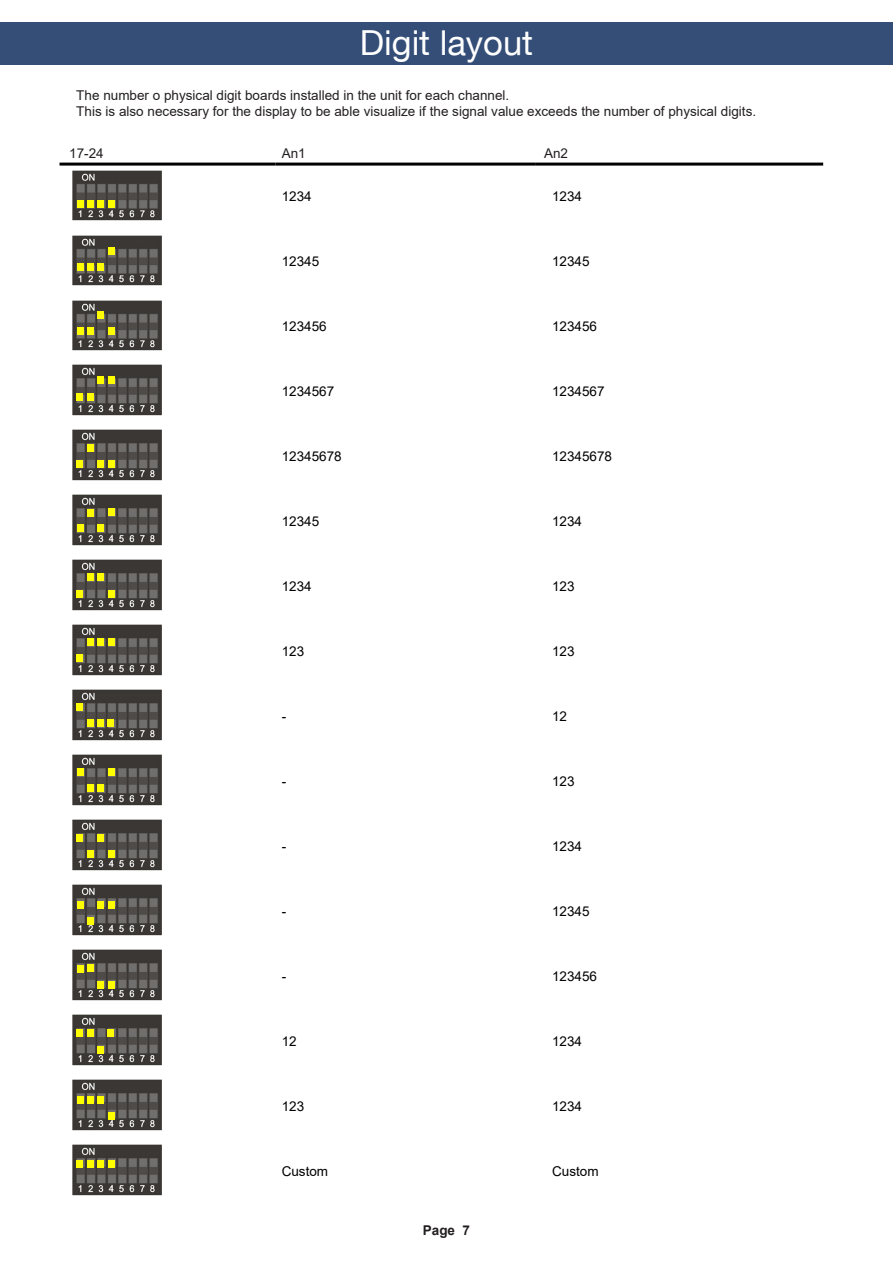
<style>
.page{position:relative;width:893px;height:1263px;background:#fff}
.page>*{position:absolute;margin:0;border:0;box-sizing:border-box;transform-origin:0 0}
.t1{font:34.5px "Helvetica Neue";color:#fff}
.t2{font:13.5px/16.2px "Arial";color:#231f20}
.t3{font:13.5px "Arial";color:#000}
.t4{font:700 13.5px "Arial";color:#231f20}
</style>
<div class="page">
<div style="left:0;top:22px;width:893px;height:43px;background:#344e78"></div>
<hr style="left:60px;top:163px;width:216px;height:3px;background:#000">
<hr style="left:276px;top:163px;width:259px;height:3px;background:#000">
<hr style="left:535px;top:163px;width:288px;height:3px;background:#000">
<img style="left:72px;top:170px;width:90px;height:51px">
<img style="left:72px;top:235px;width:90px;height:51px">
<img style="left:72px;top:300px;width:90px;height:51px">
<img style="left:72px;top:365px;width:90px;height:50px">
<img style="left:72px;top:430px;width:90px;height:50px">
<img style="left:72px;top:495px;width:90px;height:50px">
<img style="left:72px;top:560px;width:90px;height:50px">
<img style="left:72px;top:625px;width:90px;height:50px">
<img style="left:72px;top:690px;width:90px;height:50px">
<img style="left:72px;top:755px;width:90px;height:50px">
<img style="left:72px;top:820px;width:90px;height:50px">
<img style="left:72px;top:885px;width:90px;height:50px">
<img style="left:72px;top:950px;width:90px;height:50px">
<img style="left:72px;top:1015px;width:90px;height:50px">
<img style="left:72px;top:1079px;width:90px;height:51px">
<img style="left:72px;top:1144px;width:90px;height:51px">
<div style="left:87px;top:200px;width:7px;height:8px;background:#ff0"></div>
<div style="left:87px;top:393px;width:7px;height:7px;background:#ff0"></div>
<div style="left:88px;top:574px;width:6px;height:7px;background:#ff0"></div>
<div style="left:87px;top:785px;width:7px;height:7px;background:#ff0"></div>
<div style="left:87px;top:965px;width:7px;height:7px;background:#ff0"></div>
<div style="left:87px;top:263px;width:7px;height:7px;background:#ff0"></div>
<div style="left:87px;top:445px;width:7px;height:7px;background:#ff0"></div>
<div style="left:87px;top:638px;width:7px;height:8px;background:#ff0"></div>
<div style="left:87px;top:850px;width:7px;height:7px;background:#ff0"></div>
<div style="left:87px;top:1029px;width:7px;height:7px;background:#ff0"></div>
<div style="left:87px;top:328px;width:7px;height:7px;background:#ff0"></div>
<div style="left:87px;top:509px;width:7px;height:7px;background:#ff0"></div>
<div style="left:87px;top:719px;width:7px;height:8px;background:#ff0"></div>
<div style="left:87px;top:917px;width:7px;height:7px;background:#ff0"></div>
<div style="left:88px;top:1096px;width:6px;height:7px;background:#ff0"></div>
<div style="left:87px;top:1160px;width:7px;height:7px;background:#ff0"></div>
<div style="left:77px;top:201px;width:7px;height:7px;background:#ff0"></div>
<div style="left:77px;top:393px;width:6px;height:7px;background:#ff0"></div>
<div style="left:77px;top:590px;width:6px;height:7px;background:#ff0"></div>
<div style="left:77px;top:769px;width:7px;height:7px;background:#ff0"></div>
<div style="left:77px;top:965px;width:6px;height:7px;background:#ff0"></div>
<div style="left:77px;top:263px;width:7px;height:7px;background:#ff0"></div>
<div style="left:77px;top:461px;width:6px;height:7px;background:#ff0"></div>
<div style="left:77px;top:655px;width:6px;height:7px;background:#ff0"></div>
<div style="left:77px;top:835px;width:6px;height:7px;background:#ff0"></div>
<div style="left:76px;top:1029px;width:7px;height:7px;background:#ff0"></div>
<div style="left:77px;top:328px;width:6px;height:7px;background:#ff0"></div>
<div style="left:77px;top:525px;width:6px;height:7px;background:#ff0"></div>
<div style="left:77px;top:703px;width:6px;height:7px;background:#ff0"></div>
<div style="left:77px;top:901px;width:7px;height:7px;background:#ff0"></div>
<div style="left:77px;top:1096px;width:7px;height:7px;background:#ff0"></div>
<div style="left:76px;top:1160px;width:7px;height:8px;background:#ff0"></div>
<div style="left:97px;top:200px;width:7px;height:8px;background:#ff0"></div>
<div style="left:97px;top:377px;width:7px;height:7px;background:#ff0"></div>
<div style="left:97px;top:574px;width:7px;height:7px;background:#ff0"></div>
<div style="left:97px;top:785px;width:7px;height:7px;background:#ff0"></div>
<div style="left:97px;top:981px;width:7px;height:7px;background:#ff0"></div>
<div style="left:97px;top:263px;width:7px;height:7px;background:#ff0"></div>
<div style="left:97px;top:461px;width:7px;height:7px;background:#ff0"></div>
<div style="left:97px;top:638px;width:7px;height:8px;background:#ff0"></div>
<div style="left:97px;top:835px;width:7px;height:7px;background:#ff0"></div>
<div style="left:97px;top:1046px;width:7px;height:7px;background:#ff0"></div>
<div style="left:97px;top:312px;width:7px;height:7px;background:#ff0"></div>
<div style="left:97px;top:525px;width:7px;height:7px;background:#ff0"></div>
<div style="left:97px;top:719px;width:7px;height:8px;background:#ff0"></div>
<div style="left:97px;top:901px;width:7px;height:7px;background:#ff0"></div>
<div style="left:97px;top:1096px;width:7px;height:7px;background:#ff0"></div>
<div style="left:97px;top:1160px;width:7px;height:7px;background:#ff0"></div>
<div style="left:108px;top:201px;width:7px;height:7px;background:#ff0"></div>
<div style="left:108px;top:376px;width:7px;height:7px;background:#ff0"></div>
<div style="left:108px;top:590px;width:6px;height:7px;background:#ff0"></div>
<div style="left:108px;top:769px;width:7px;height:7px;background:#ff0"></div>
<div style="left:108px;top:981px;width:6px;height:7px;background:#ff0"></div>
<div style="left:108px;top:247px;width:6px;height:7px;background:#ff0"></div>
<div style="left:108px;top:461px;width:6px;height:7px;background:#ff0"></div>
<div style="left:108px;top:639px;width:7px;height:7px;background:#ff0"></div>
<div style="left:108px;top:850px;width:7px;height:7px;background:#ff0"></div>
<div style="left:108px;top:1029px;width:6px;height:7px;background:#ff0"></div>
<div style="left:108px;top:328px;width:7px;height:7px;background:#ff0"></div>
<div style="left:108px;top:509px;width:7px;height:7px;background:#ff0"></div>
<div style="left:108px;top:720px;width:6px;height:7px;background:#ff0"></div>
<div style="left:108px;top:901px;width:7px;height:7px;background:#ff0"></div>
<div style="left:108px;top:1112px;width:7px;height:8px;background:#ff0"></div>
<div style="left:108px;top:1160px;width:7px;height:7px;background:#ff0"></div>
<h1 class="t1" style="left:360px;top:22px;width:175px">Digit layout</h1>
<p class="t2" style="left:76px;top:87px;width:681px">The number o physical digit boards installed in the unit for each channel.<br>This is also necessary for the display to be able visualize if the signal value exceeds the number of physical digits.</p>
<p class="t2" style="left:69px;top:145px;width:36px">17-24</p>
<p class="t2" style="left:282px;top:145px;width:26px">An1</p>
<p class="t2" style="left:544px;top:145px;width:26px">An2</p>
<p class="t3" style="left:282px;top:187px;width:32px">1234</p>
<p class="t3" style="left:552px;top:187px;width:32px">1234</p>
<p class="t3" style="left:282px;top:252px;width:39px">12345</p>
<p class="t3" style="left:552px;top:252px;width:39px">12345</p>
<p class="t3" style="left:282px;top:317px;width:47px">123456</p>
<p class="t3" style="left:552px;top:317px;width:47px">123456</p>
<p class="t3" style="left:282px;top:382px;width:54px">1234567</p>
<p class="t3" style="left:552px;top:382px;width:54px">1234567</p>
<p class="t3" style="left:282px;top:447px;width:62px">12345678</p>
<p class="t3" style="left:552px;top:447px;width:62px">12345678</p>
<p class="t3" style="left:282px;top:512px;width:39px">12345</p>
<p class="t3" style="left:552px;top:512px;width:32px">1234</p>
<p class="t3" style="left:282px;top:577px;width:32px">1234</p>
<p class="t3" style="left:552px;top:577px;width:24px">123</p>
<p class="t3" style="left:282px;top:642px;width:24px">123</p>
<p class="t3" style="left:552px;top:642px;width:24px">123</p>
<p class="t3" style="left:282px;top:707px;width:6px">-</p>
<p class="t3" style="left:552px;top:707px;width:17px">12</p>
<p class="t3" style="left:282px;top:772px;width:6px">-</p>
<p class="t3" style="left:552px;top:772px;width:24px">123</p>
<p class="t3" style="left:282px;top:837px;width:6px">-</p>
<p class="t3" style="left:552px;top:837px;width:32px">1234</p>
<p class="t3" style="left:282px;top:902px;width:6px">-</p>
<p class="t3" style="left:552px;top:902px;width:39px">12345</p>
<p class="t3" style="left:282px;top:967px;width:6px">-</p>
<p class="t3" style="left:552px;top:967px;width:47px">123456</p>
<p class="t3" style="left:282px;top:1032px;width:17px">12</p>
<p class="t3" style="left:552px;top:1032px;width:32px">1234</p>
<p class="t3" style="left:282px;top:1097px;width:24px">123</p>
<p class="t3" style="left:552px;top:1097px;width:32px">1234</p>
<p class="t3" style="left:282px;top:1162px;width:48px">Custom</p>
<p class="t3" style="left:552px;top:1162px;width:48px">Custom</p>
<p class="t4" style="left:423px;top:1221px;width:49px">Page 7</p>
</div>
